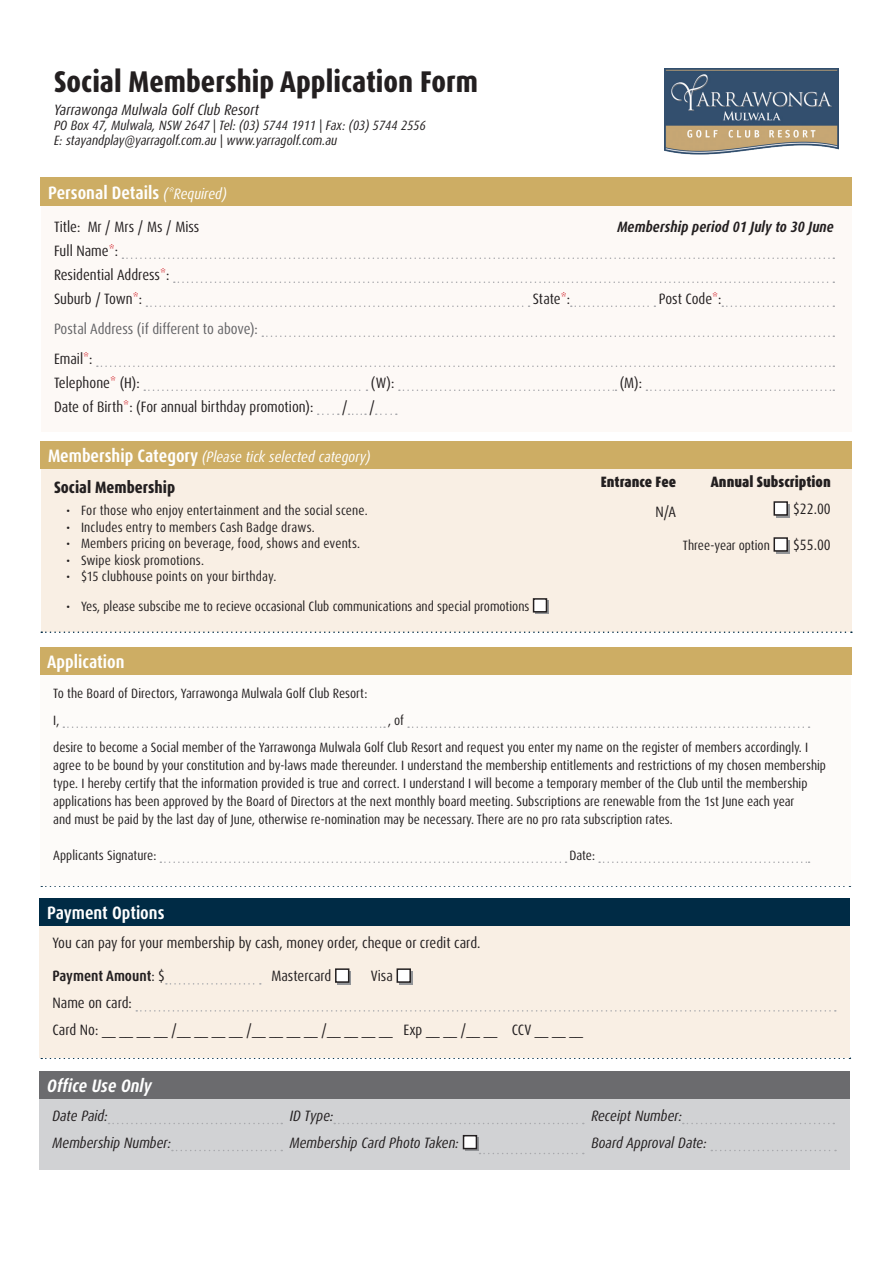
<style>
.page{position:relative;width:893px;height:1263px;background:#fff}
.page>*{position:absolute;margin:0;border:0;box-sizing:border-box;transform-origin:0 0}
.t1{font:800 condensed 30px "Dax Pro";color:#231f20}
.Heading_Box{font:700 condensed 18px "Dax Pro";color:#fff}
.Heading_Box-2{font:italic 700 condensed 18px "Dax Pro";color:#fff}
.Membership{font:800 condensed 16.5px "Dax Pro";color:#231f20}
.Membership-2{font:condensed 15px/27px "Dax Pro";color:#231f20}
.Membership-3{font:italic condensed 15px "Dax Pro";color:#231f20}
.Heading_Box-3{font:italic condensed 15px "Dax Pro";color:#fff}
.Membership-4{font:condensed 15px "Dax Pro";color:#636366}
.Membership-5{font:italic 700 condensed 15px "Dax Pro";color:#231f20}
.Membership-6{font:900 condensed 15px "Dax Pro";color:#231f20}
.Membership-7{font:700 condensed 15px "Dax Pro";color:#231f20}
.Membership-8{font:condensed 13.5px/18px "Dax Pro";color:#231f20}
.t2{font:italic condensed 13.5px "Dax Pro";color:#231f20}
.s1{font-weight:400;font-style:italic;font-size:15px}
.s2{color:#d1232a}
.s3{font-weight:700;font-style:normal;font-size:18px}
.s4{font-weight:400}
</style>
<div class="page">
<div style="left:41px;top:206px;width:811px;height:225px;background:#fdf9f6"></div>
<div style="left:41px;top:468px;width:811px;height:163px;background:#f9efe4"></div>
<svg style="left:535px;top:601px;width:14px;height:13px"></svg>
<div style="left:534px;top:599px;width:12px;height:13px;background:#fff"></div>
<div style="left:533px;top:598px;width:14px;height:14px;border:2px solid #231f20"></div>
<svg style="left:122px;top:257px;width:712px;height:2px"></svg>
<svg style="left:174px;top:281px;width:660px;height:2px"></svg>
<svg style="left:146px;top:305px;width:384px;height:2px"></svg>
<svg style="left:571px;top:305px;width:84px;height:2px"></svg>
<svg style="left:722px;top:305px;width:112px;height:2px"></svg>
<svg style="left:262px;top:335px;width:572px;height:2px"></svg>
<svg style="left:97px;top:365px;width:737px;height:2px"></svg>
<svg style="left:144px;top:389px;width:223px;height:2px"></svg>
<svg style="left:399px;top:389px;width:217px;height:2px"></svg>
<svg style="left:646px;top:389px;width:188px;height:2px"></svg>
<svg style="left:318px;top:413px;width:21px;height:2px"></svg>
<svg style="left:348px;top:413px;width:18px;height:2px"></svg>
<svg style="left:376px;top:413px;width:21px;height:2px"></svg>
<div style="left:40px;top:177px;width:812px;height:29px;background:#cdad64"></div>
<div style="left:40px;top:441px;width:812px;height:27px;background:#cdad64"></div>
<div style="left:776px;top:504px;width:13px;height:13px;background:#939598"></div>
<div style="left:774px;top:502px;width:13px;height:13px;background:#fff"></div>
<div style="left:773px;top:501px;width:15px;height:15px;border:2px solid #231f20"></div>
<div style="left:776px;top:540px;width:13px;height:13px;background:#939598"></div>
<div style="left:774px;top:538px;width:13px;height:13px;background:#fff"></div>
<div style="left:773px;top:537px;width:15px;height:15px;border:2px solid #231f20"></div>
<img style="left:664px;top:68px;width:175px;height:87px">
<svg style="left:41px;top:631px;width:811px;height:2px"></svg>
<svg style="left:41px;top:886px;width:809px;height:1px"></svg>
<svg style="left:41px;top:1057px;width:809px;height:2px"></svg>
<div style="left:40px;top:667px;width:811px;height:218px;background:#fdfbf9"></div>
<svg style="left:63px;top:726px;width:322px;height:2px"></svg>
<svg style="left:408px;top:726px;width:401px;height:2px"></svg>
<svg style="left:160px;top:861px;width:407px;height:2px"></svg>
<svg style="left:599px;top:861px;width:210px;height:2px"></svg>
<div style="left:40px;top:647px;width:812px;height:27px;background:#cdad64"></div>
<div style="left:40px;top:926px;width:810px;height:131px;background:#f9efe4"></div>
<div style="left:40px;top:1098px;width:810px;height:71px;background:#d1d2d4"></div>
<div style="left:40px;top:899px;width:810px;height:27px;background:#002b45"></div>
<div style="left:40px;top:1071px;width:810px;height:27px;background:#6b6b6e"></div>
<svg style="left:166px;top:983px;width:95px;height:1px"></svg>
<svg style="left:136px;top:1010px;width:700px;height:1px"></svg>
<div style="left:338px;top:971px;width:13px;height:13px;background:#606062"></div>
<div style="left:336px;top:969px;width:13px;height:13px;background:#fff"></div>
<div style="left:335px;top:968px;width:14px;height:15px;border:2px solid #231f20"></div>
<div style="left:399px;top:971px;width:13px;height:13px;background:#939598"></div>
<div style="left:397px;top:969px;width:13px;height:13px;background:#fff"></div>
<div style="left:397px;top:968px;width:14px;height:15px;border:2px solid #231f20"></div>
<svg style="left:109px;top:1123px;width:173px;height:1px"></svg>
<svg style="left:334px;top:1123px;width:250px;height:1px"></svg>
<svg style="left:683px;top:1123px;width:151px;height:1px"></svg>
<svg style="left:172px;top:1150px;width:110px;height:1px"></svg>
<svg style="left:479px;top:1153px;width:105px;height:1px"></svg>
<svg style="left:711px;top:1150px;width:125px;height:1px"></svg>
<svg style="left:465px;top:1137px;width:14px;height:14px"></svg>
<div style="left:463px;top:1136px;width:13px;height:12px;background:#fff"></div>
<div style="left:463px;top:1135px;width:14px;height:14px;border:2px solid #231f20"></div>
<p class="t1" style="left:54px;top:62px;width:425px">Social Membership Application Form</p>
<p class="Membership-3" style="left:54px;top:100px;width:207px">Yarrawonga Mulwala Golf Club Resort</p>
<p class="t2" style="left:54px;top:117px;width:373px">PO Box 47, Mulwala, NSW 2647 | Tel: (03) 5744 1911 | Fax: (03) 5744 2556</p>
<p class="t2" style="left:54px;top:132px;width:285px">E: stayandplay@yarragolf.com.au | www.yarragolf.com.au</p>
<p class="Heading_Box" style="left:48px;top:181px;width:180px">Personal Details <span class="s1">(*Required)</span></p>
<p class="Membership-2" style="left:54px;top:213px;width:147px">Title: Mr / Mrs / Ms / Miss</p>
<p class="Membership-5" style="left:617px;top:217px;width:218px">Membership period 01 July to 30 June</p>
<p class="Membership-2" style="left:54px;top:237px;width:66px">Full Name<span class="s2">*</span>:</p>
<p class="Membership-2" style="left:54px;top:261px;width:117px">Residential Address<span class="s2">*</span>:</p>
<p class="Membership-2" style="left:54px;top:285px;width:90px">Suburb / Town<span class="s2">*</span>:</p>
<p class="Membership-2" style="left:533px;top:285px;width:39px">State<span class="s2">*</span>:</p>
<p class="Membership-2" style="left:659px;top:285px;width:64px">Post Code<span class="s2">*</span>:</p>
<p class="Membership-4" style="left:54px;top:319px;width:205px">Postal Address (if different to above):</p>
<p class="Membership-2" style="left:54px;top:345px;width:40px">Email<span class="s2">*</span>:</p>
<p class="Membership-2" style="left:54px;top:369px;width:87px">Telephone<span class="s2">*</span> (H):</p>
<p class="Membership-2" style="left:371px;top:369px;width:25px">(W):</p>
<p class="Membership-2" style="left:620px;top:369px;width:24px">(M):</p>
<p class="Membership-2" style="left:54px;top:393px;width:261px">Date of Birth<span class="s2">*</span>: (For annual birthday promotion):</p>
<p class="Membership-2" style="left:342px;top:393px;width:7px">/</p>
<p class="Membership-2" style="left:369px;top:393px;width:7px">/</p>
<p class="Heading_Box-3" style="left:48px;top:447px;width:324px"><span class="s3">Membership Category</span> (Please tick selected category)</p>
<p class="Membership" style="left:54px;top:476px;width:123px">Social Membership</p>
<p class="Membership-8" style="left:66px;top:501px;width:303px">• For those who enjoy entertainment and the social scene.</p>
<p class="Membership-8" style="left:66px;top:518px;width:250px">• Includes entry to members Cash Badge draws.</p>
<p class="Membership-8" style="left:66px;top:534px;width:296px">• Members pricing on beverage, food, shows and events.</p>
<p class="Membership-8" style="left:66px;top:551px;width:140px">• Swipe kiosk promotions.</p>
<p class="Membership-8" style="left:66px;top:567px;width:212px">• $15 clubhouse points on your birthday.</p>
<p class="Membership-8" style="left:66px;top:597px;width:465px">• Yes, please subscibe me to recieve occasional Club communications and special promotions</p>
<p class="Heading_Box" style="left:47px;top:650px;width:79px">Application</p>
<p class="Membership-6" style="left:601px;top:472px;width:77px">Entrance Fee</p>
<p class="Membership-6" style="left:711px;top:472px;width:121px">Annual Subscription</p>
<p class="Membership-2" style="left:655px;top:499px;width:22px">N/A</p>
<p class="Membership-2" style="left:793px;top:496px;width:39px">$22.00</p>
<p class="Membership-8" style="left:683px;top:537px;width:89px">Three-year option</p>
<p class="Membership-2" style="left:793px;top:532px;width:39px">$55.00</p>
<p class="Membership-8" style="left:53px;top:684px;width:316px">To the Board of Directors, Yarrawonga Mulwala Golf Club Resort:</p>
<p class="Membership-8" style="left:53px;top:711px;width:8px">I,</p>
<p class="Membership-8" style="left:53px;top:707px;width:756px;line-height:27px;text-indent:335px">, of<br>desire to become a Social member of the Yarrawonga Mulwala Golf Club Resort and request you enter my name on the register of members accordingly. I</p>
<p class="Membership-8" style="left:53px;top:756px;width:774px">agree to be bound by your constitution and by-laws made thereunder. I understand the membership entitlements and restrictions of my chosen membership type. I hereby certify that the information provided is true and correct. I understand I will become a temporary member of the Club until the membership applications has been approved by the Board of Directors at the next monthly board meeting. Subscriptions are renewable from the 1st June each year</p>
<p class="Membership-8" style="left:53px;top:810px;width:621px">and must be paid by the last day of June, otherwise re-nomination may be necessary. There are no pro rata subscription rates.</p>
<p class="Membership-8" style="left:53px;top:846px;width:105px">Applicants Signature:</p>
<p class="Membership-8" style="left:569px;top:846px;width:27px">Date:</p>
<p class="Heading_Box" style="left:47px;top:901px;width:119px">Payment Options</p>
<p class="Membership-2" style="left:52px;top:930px;width:429px">You can pay for your membership by cash, money order, cheque or credit card.</p>
<p class="Membership-7" style="left:52px;top:966px;width:114px">Payment Amount<span class="s4">: $</span></p>
<p class="Membership-2" style="left:271px;top:963px;width:62px">Mastercard</p>
<p class="Membership-2" style="left:371px;top:963px;width:24px">Visa</p>
<p class="Membership-2" style="left:52px;top:990px;width:532px">Name on card:<br>Card No: __ __ __ __ /__ __ __ __ /__ __ __ __ /__ __ __ __ Exp __ __ /__ __ CCV __ __ __</p>
<p class="Heading_Box-2" style="left:47px;top:1074px;width:106px">Office Use Only</p>
<p class="Membership-3" style="left:52px;top:1106px;width:57px">Date Paid:</p>
<p class="Membership-3" style="left:290px;top:1106px;width:45px">ID Type:</p>
<p class="Membership-3" style="left:591px;top:1106px;width:92px">Receipt Number:</p>
<p class="Membership-3" style="left:52px;top:1133px;width:120px">Membership Number:</p>
<p class="Membership-3" style="left:290px;top:1133px;width:171px">Membership Card Photo Taken:</p>
<p class="Membership-3" style="left:591px;top:1133px;width:117px">Board Approval Date:</p>
</div>
